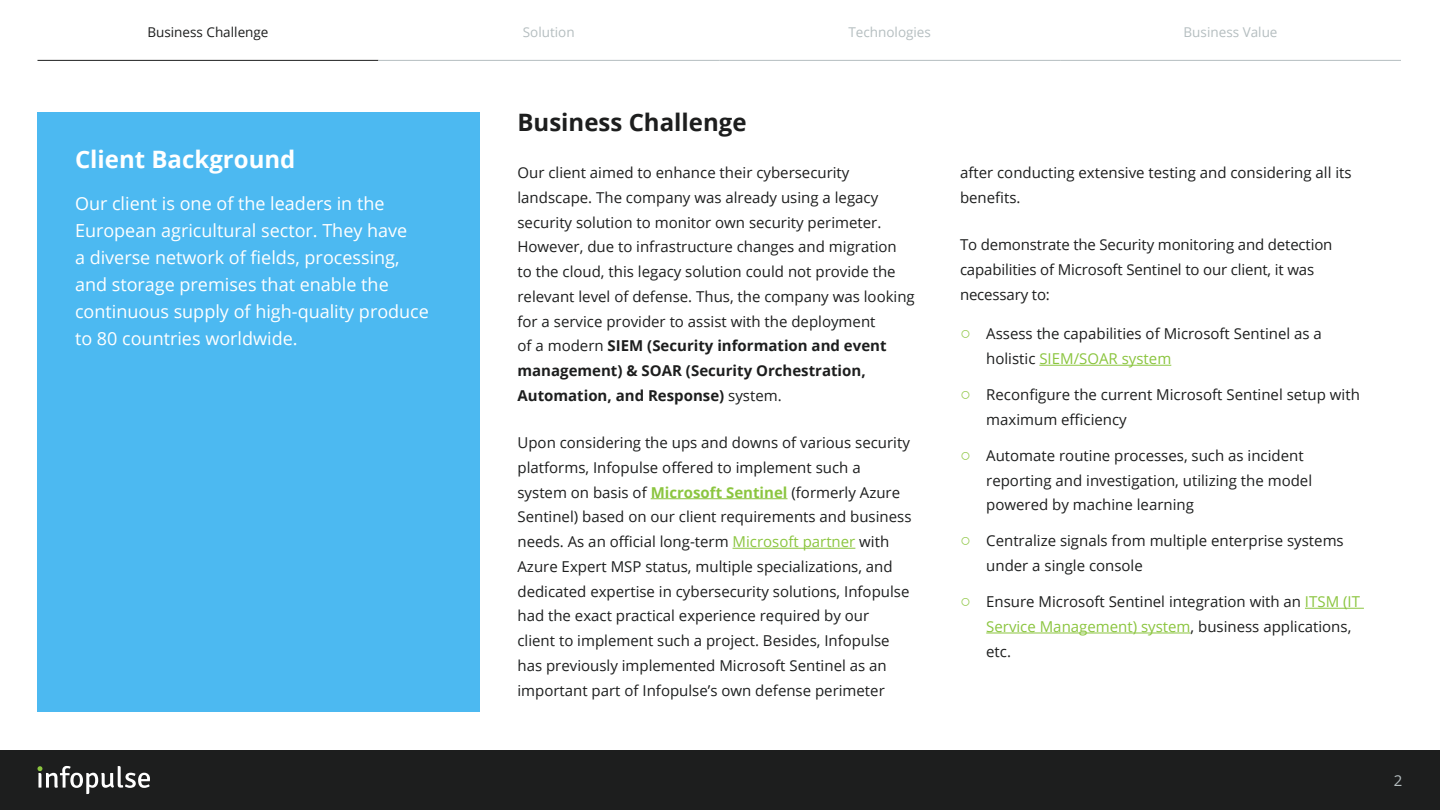
<style>
.page{position:relative;width:1440px;height:810px;background:#fff}
.page>*{position:absolute;margin:0;border:0;box-sizing:border-box;transform-origin:0 0}
.t1{font:700 24px "Open Sans";color:#1d1e1e}
.t2{font:700 24px "Open Sans";color:#fff}
.t3{font:18px/27px "Open Sans";color:#fff}
.t4{font:15px/24.8px "Open Sans";color:#1d1e1e}
.t5{font:15px "Open Sans";color:#b5bec0}
.t6{font:13.5px "Open Sans";color:#b5bec0}
.t7{font:13.5px "Open Sans";color:#1d1e1e}
.s1{font-weight:700}
.s2{font-weight:700;color:#8bc53f}
.s3{color:#8bc53f}
.s4{font-family:"Arial";font-size:18px;color:#8bc53f}
</style>
<div class="page">
<div style="left:0;top:750px;width:1440px;height:60px;background:#1d1e1e"></div>
<svg style="left:37px;top:766px;width:113px;height:28px"></svg>
<div style="left:38px;top:112px;width:442px;height:600px;background:#4cb9f1"></div>
<hr style="left:651px;top:498px;width:137px;height:1px;background:#8bc53f">
<hr style="left:733px;top:548px;width:122px;height:1px;background:#8bc53f">
<hr style="left:1039px;top:365px;width:132px;height:1px;background:#8bc53f">
<hr style="left:1305px;top:608px;width:59px;height:1px;background:#8bc53f">
<hr style="left:986px;top:633px;width:205px;height:1px;background:#8bc53f">
<hr style="left:38px;top:60px;width:340px;height:1px;background:#1d1e1e">
<hr style="left:719px;top:60px;width:341px;height:1px;background:#b5bec0">
<hr style="left:378px;top:60px;width:341px;height:1px;background:#b5bec0">
<hr style="left:1060px;top:60px;width:341px;height:1px;background:#b5bec0">
<p class="t7" style="left:147px;top:22px;width:123px">Business Challenge</p>
<p class="t6" style="left:523px;top:22px;width:53px">Solution</p>
<p class="t6" style="left:848px;top:22px;width:84px">Technologies</p>
<p class="t6" style="left:1184px;top:22px;width:95px">Business Value</p>
<h1 class="t2" style="left:75px;top:143px;width:222px">Client Background</h1>
<p class="t3" style="left:75px;top:190px;width:355px">Our client is one of the leaders in the European agricultural sector. They have<br>a diverse network of fields, processing, and storage premises that enable the continuous supply of high-quality produce to 80 countries worldwide.</p>
<h1 class="t1" style="left:518px;top:105px;width:231px">Business Challenge</h1>
<p class="t4" style="left:518px;top:160px;width:399px">Our client aimed to enhance their cybersecurity landscape. The company was already using a legacy security solution to monitor own security perimeter.<br>However, due to infrastructure changes and migration<br>to the cloud, this legacy solution could not provide the relevant level of defense. Thus, the company was looking for a service provider to assist with the deployment<br>of a modern <span class="s1">SIEM (Security information and event management) &amp; SOAR (Security Orchestration, Automation, and Response)</span> system.</p>
<p class="t4" style="left:518px;top:430px;width:396px">Upon considering the ups and downs of various security platforms, Infopulse offered to implement such a system on basis of <span class="s2">Microsoft Sentinel</span> (formerly Azure Sentinel) based on our client requirements and business needs. As an official long-term <span class="s3">Microsoft partner</span> with Azure Expert MSP status, multiple specializations, and dedicated expertise in cybersecurity solutions, Infopulse had the exact practical experience required by our<br>client to implement such a project. Besides, Infopulse has previously implemented Microsoft Sentinel as an important part of Infopulse’s own defense perimeter</p>
<p class="t4" style="left:960px;top:160px;width:393px">after conducting extensive testing and considering all its benefits.</p>
<p class="t4" style="left:960px;top:232px;width:374px">To demonstrate the Security monitoring and detection capabilities of Microsoft Sentinel to our client, it was necessary to:</p>
<p class="t4" style="left:986px;top:321px;width:337px;text-indent:-26px"><span class="s4">○</span> Assess the capabilities of Microsoft Sentinel as a holistic <span class="s3">SIEM/SOAR system</span></p>
<p class="t4" style="left:986px;top:382px;width:375px;text-indent:-26px"><span class="s4">○</span> Reconfigure the current Microsoft Sentinel setup with maximum efficiency</p>
<p class="t4" style="left:986px;top:443px;width:327px;text-indent:-26px"><span class="s4">○</span> Automate routine processes, such as incident reporting and investigation, utilizing the model powered by machine learning</p>
<p class="t4" style="left:986px;top:528px;width:359px;text-indent:-26px"><span class="s4">○</span> Centralize signals from multiple enterprise systems under a single console</p>
<p class="t4" style="left:986px;top:589px;width:375px;text-indent:-26px"><span class="s4">○</span> Ensure Microsoft Sentinel integration with an <span class="s3">ITSM (IT<br>Service Management) system</span>, business applications, etc.</p>
<p class="t5" style="left:1394px;top:770px;width:10px">2</p>
</div>
